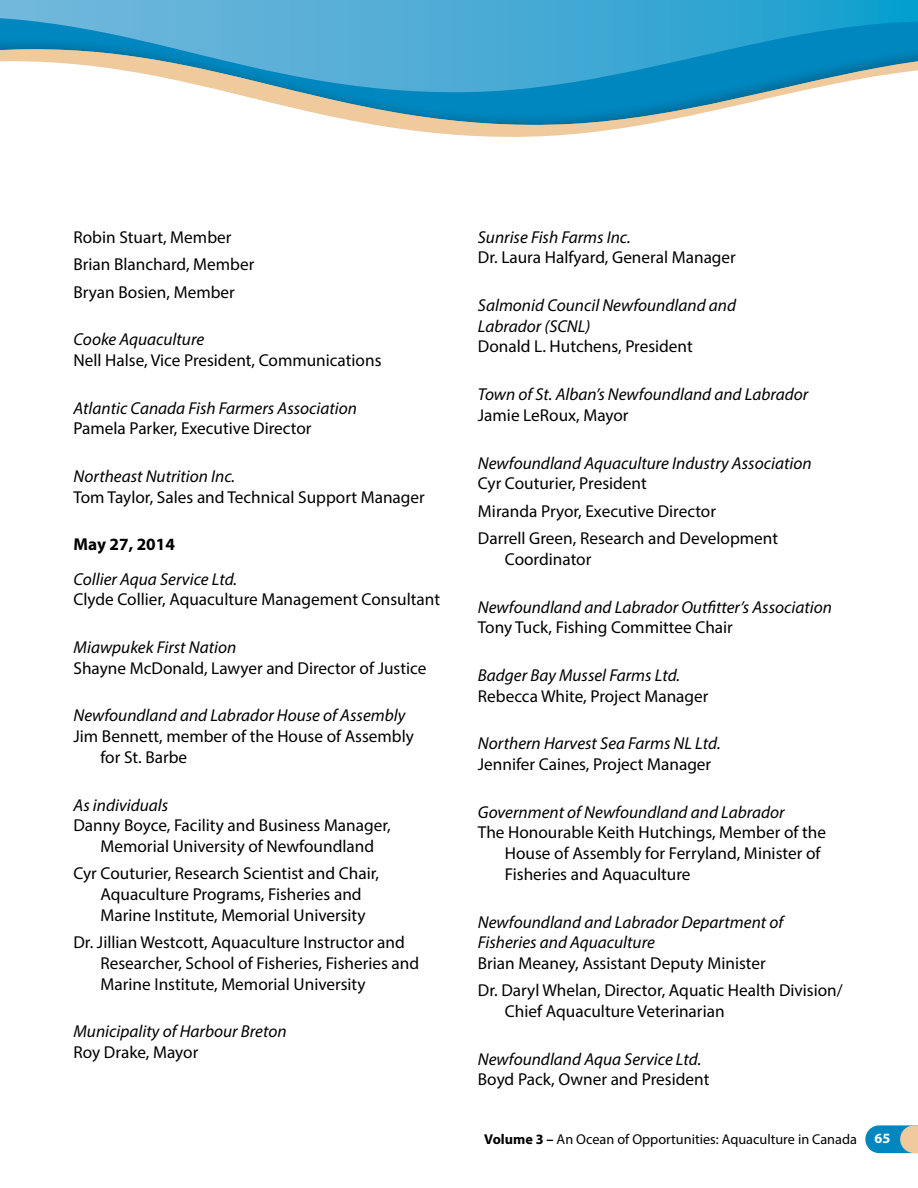
<style>
.page{position:relative;width:918px;height:1188px;background:#fff}
.page>*{position:absolute;margin:0;border:0;box-sizing:border-box;transform-origin:0 0}
.t1{font:17.25px/20.7px "Myriad Pro";color:#000}
.t2{font:italic 17.25px/20.7px "Myriad Pro";color:#000}
.t3{font:700 17.25px "Myriad Pro";color:#000}
.t4{font:14.25px "Myriad Pro";color:#000}
.s1{font-weight:700}
.s2{font-weight:700;color:#fff}
</style>
<div class="page">
<svg style="left:427px;top:132px;width:165px;height:5px"></svg>
<svg style="left:865px;top:1125px;width:53px;height:28px"></svg>
<div style="left:0;top:0;width:918px;height:132px;background:#000;opacity:.22"></div>
<svg style="left:0;top:0;width:918px;height:98px;background:#53abcf"></svg>
<p class="t1" style="left:74px;top:223px;width:182px;line-height:27.5px">Robin Stuart, Member<br>Brian Blanchard, Member<br>Bryan Bosien, Member</p>
<p class="t2" style="left:74px;top:329px;width:132px">Cooke Aquaculture</p>
<p class="t1" style="left:74px;top:350px;width:310px">Nell Halse, Vice President, Communications</p>
<p class="t2" style="left:74px;top:397px;width:285px">Atlantic Canada Fish Farmers Association</p>
<p class="t1" style="left:74px;top:418px;width:240px">Pamela Parker, Executive Director</p>
<p class="t2" style="left:74px;top:466px;width:163px">Northeast Nutrition Inc.</p>
<p class="t1" style="left:74px;top:486px;width:353px">Tom Taylor, Sales and Technical Support Manager</p>
<p class="t3" style="left:74px;top:533px;width:103px">May 27, 2014</p>
<p class="t2" style="left:74px;top:568px;width:165px">Collier Aqua Service Ltd.</p>
<p class="t1" style="left:74px;top:589px;width:368px">Clyde Collier, Aquaculture Management Consultant</p>
<p class="t2" style="left:74px;top:637px;width:164px">Miawpukek First Nation</p>
<p class="t1" style="left:74px;top:657px;width:354px">Shayne McDonald, Lawyer and Director of Justice</p>
<p class="t2" style="left:74px;top:705px;width:333px">Newfoundland and Labrador House of Assembly</p>
<p class="t1" style="left:101px;top:726px;width:315px;text-indent:-27px">Jim Bennett, member of the House of Assembly for St. Barbe</p>
<p class="t2" style="left:74px;top:794px;width:96px">As individuals</p>
<p class="t1" style="left:74px;top:815px;width:319px;text-align:center">Danny Boyce, Facility and Business Manager,<br>Memorial University of Newfoundland</p>
<p class="t1" style="left:101px;top:863px;width:280px;text-indent:-27px">Cyr Couturier, Research Scientist and Chair,<br>Aquaculture Programs, Fisheries and<br>Marine Institute, Memorial University</p>
<p class="t1" style="left:101px;top:932px;width:320px;text-indent:-27px">Dr. Jillian Westcott, Aquaculture Instructor and<br>Researcher, School of Fisheries, Fisheries and<br>Marine Institute, Memorial University</p>
<p class="t2" style="left:74px;top:1021px;width:215px">Municipality of Harbour Breton</p>
<p class="t1" style="left:74px;top:1042px;width:126px">Roy Drake, Mayor</p>
<p class="t2" style="left:478px;top:226px;width:154px">Sunrise Fish Farms Inc.</p>
<p class="t1" style="left:478px;top:247px;width:260px">Dr. Laura Halfyard, General Manager</p>
<p class="t2" style="left:478px;top:295px;width:260px">Salmonid Council Newfoundland and<br>Labrador (SCNL)</p>
<p class="t1" style="left:478px;top:336px;width:216px">Donald L. Hutchens, President</p>
<p class="t2" style="left:478px;top:384px;width:332px">Town of St. Alban’s Newfoundland and Labrador</p>
<p class="t1" style="left:478px;top:404px;width:152px">Jamie LeRoux, Mayor</p>
<p class="t2" style="left:478px;top:452px;width:335px">Newfoundland Aquaculture Industry Association</p>
<p class="t1" style="left:478px;top:469px;width:302px;line-height:27.5px">Cyr Couturier, President<br>Miranda Pryor, Executive Director<br>Darrell Green, Research and Development</p>
<p class="t1" style="left:505px;top:548px;width:88px">Coordinator</p>
<p class="t2" style="left:478px;top:596px;width:356px">Newfoundland and Labrador Outfitter’s Association</p>
<p class="t1" style="left:478px;top:617px;width:257px">Tony Tuck, Fishing Committee Chair</p>
<p class="t2" style="left:478px;top:665px;width:204px">Badger Bay Mussel Farms Ltd.</p>
<p class="t1" style="left:478px;top:685px;width:232px">Rebecca White, Project Manager</p>
<p class="t2" style="left:478px;top:733px;width:244px">Northern Harvest Sea Farms NL Ltd.</p>
<p class="t1" style="left:478px;top:754px;width:235px">Jennifer Caines, Project Manager</p>
<p class="t2" style="left:478px;top:801px;width:308px">Government of Newfoundland and Labrador</p>
<p class="t1" style="left:505px;top:822px;width:323px;text-indent:-27px">The Honourable Keith Hutchings, Member of the<br>House of Assembly for Ferryland, Minister of<br>Fisheries and Aquaculture</p>
<p class="t2" style="left:478px;top:911px;width:307px">Newfoundland and Labrador Department of<br>Fisheries and Aquaculture</p>
<p class="t1" style="left:478px;top:949px;width:366px;line-height:27.5px">Brian Meaney, Assistant Deputy Minister<br>Dr. Daryl Whelan, Director, Aquatic Health Division/</p>
<p class="t1" style="left:505px;top:1001px;width:221px">Chief Aquaculture Veterinarian</p>
<p class="t2" style="left:478px;top:1048px;width:225px">Newfoundland Aqua Service Ltd.</p>
<p class="t1" style="left:478px;top:1069px;width:233px">Boyd Pack, Owner and President</p>
<p class="t4" style="left:484px;top:1131px;width:408px"><span class="s1">Volume 3 –</span> An Ocean of Opportunities: Aquaculture in Canada <span class="s2">65</span></p>
</div>
